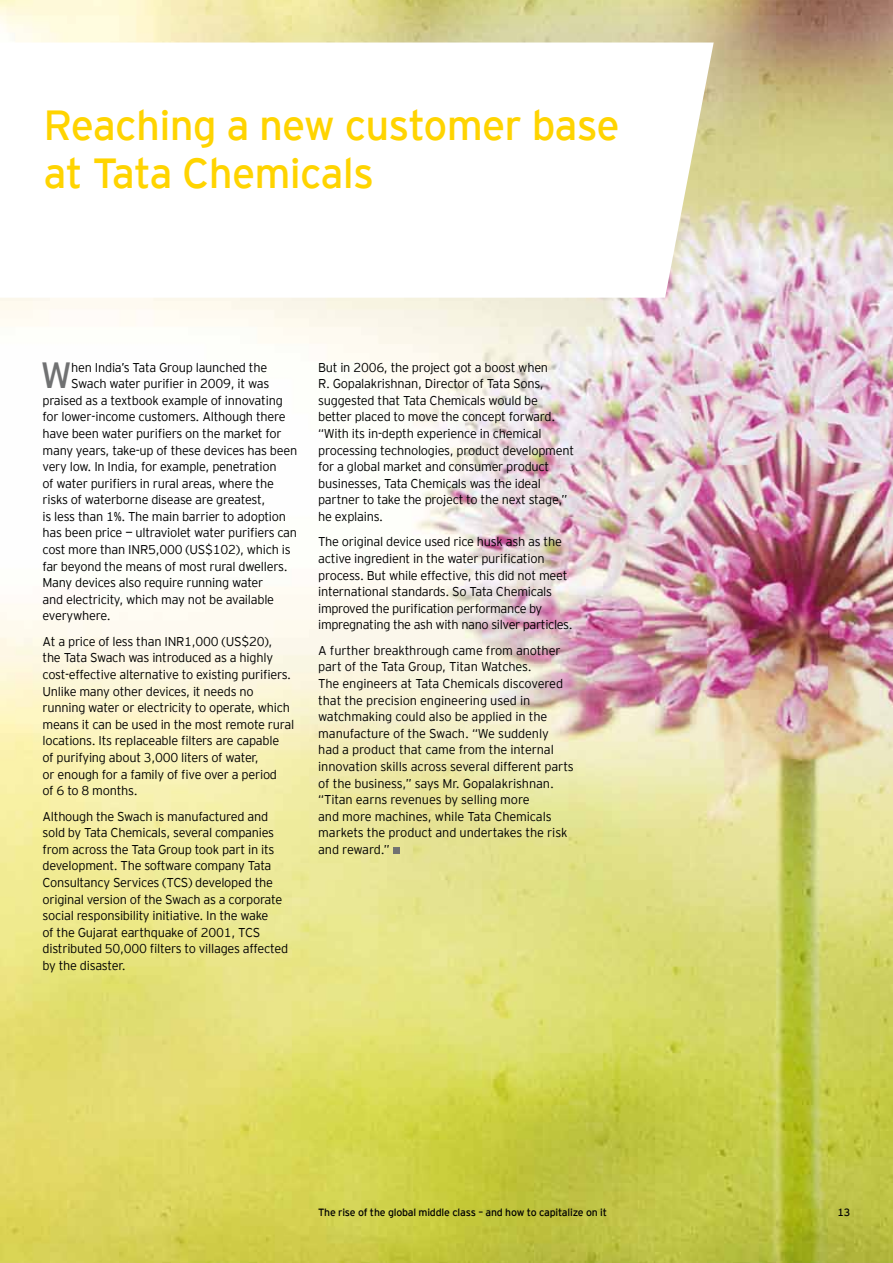
<style>
.page{position:relative;width:893px;height:1263px;background:#fff}
.page>*{position:absolute;margin:0;border:0;box-sizing:border-box;transform-origin:0 0}
.t1{font:42px/48px "EY Interstate";letter-spacing:-.02em;color:#ffd400}
.t2{font:300 36.45px "EY Interstate";color:#707172}
.t3{font:300 12.75px/16.5px "EY Interstate";letter-spacing:-.02em;color:#000}
.t4{font:10.5px "EY Interstate";letter-spacing:-.02em;color:#000}
</style>
<div class="page">
<img style="left:0;top:0;width:893px;height:1263px">
<div style="left:393px;top:847px;width:7px;height:7px;background:#707172"></div>
<svg style="left:0;top:43px;width:714px;height:255px"></svg>
<h1 class="t1" style="left:44px;top:99px;width:578px">Reaching a new customer base at Tata Chemicals</h1>
<h2 class="t2" style="left:41px;top:349px;width:33px">W</h2>
<p class="t3" style="left:71px;top:358px;width:197px">hen India’s Tata Group launched the</p>
<p class="t3" style="left:71px;top:375px;width:200px">Swach water purifier in 2009, it was</p>
<p class="t3" style="left:43px;top:391px;width:242px">praised as a textbook example of innovating</p>
<p class="t3" style="left:43px;top:408px;width:245px">for lower-income customers. Although there</p>
<p class="t3" style="left:43px;top:424px;width:241px">have been water purifiers on the market for</p>
<p class="t3" style="left:43px;top:441px;width:256px">many years, take-up of these devices has been</p>
<p class="t3" style="left:43px;top:458px;width:236px">very low. In India, for example, penetration</p>
<p class="t3" style="left:43px;top:474px;width:233px">of water purifiers in rural areas, where the</p>
<p class="t3" style="left:43px;top:491px;width:224px">risks of waterborne disease are greatest,</p>
<p class="t3" style="left:43px;top:507px;width:245px">is less than 1%. The main barrier to adoption</p>
<p class="t3" style="left:43px;top:524px;width:256px">has been price — ultraviolet water purifiers can</p>
<p class="t3" style="left:43px;top:540px;width:250px">cost more than INR5,000 (US$102), which is</p>
<p class="t3" style="left:43px;top:557px;width:247px">far beyond the means of most rural dwellers.</p>
<p class="t3" style="left:43px;top:574px;width:222px">Many devices also require running water</p>
<p class="t3" style="left:43px;top:590px;width:233px">and electricity, which may not be available</p>
<p class="t3" style="left:43px;top:607px;width:70px">everywhere.</p>
<p class="t3" style="left:43px;top:632px;width:253px">At a price of less than INR1,000 (US$20),<br>the Tata Swach was introduced as a highly cost-effective alternative to existing purifiers.<br>Unlike many other devices, it needs no running water or electricity to operate, which means it can be used in the most remote rural locations. Its replaceable filters are capable<br>of purifying about 3,000 liters of water,<br>or enough for a family of five over a period<br>of 6 to 8 months.</p>
<p class="t3" style="left:43px;top:807px;width:247px">Although the Swach is manufactured and sold by Tata Chemicals, several companies from across the Tata Group took part in its development. The software company Tata Consultancy Services (TCS) developed the original version of the Swach as a corporate social responsibility initiative. In the wake<br>of the Gujarat earthquake of 2001, TCS distributed 50,000 filters to villages affected by the disaster.</p>
<p class="t3" style="left:318px;top:358px;width:257px">But in 2006, the project got a boost when<br>R. Gopalakrishnan, Director of Tata Sons, suggested that Tata Chemicals would be better placed to move the concept forward. “With its in-depth experience in chemical processing technologies, product development for a global market and consumer product businesses, Tata Chemicals was the ideal partner to take the project to the next stage,” he explains.</p>
<p class="t3" style="left:318px;top:533px;width:256px">The original device used rice husk ash as the active ingredient in the water purification process. But while effective, this did not meet international standards. So Tata Chemicals improved the purification performance by impregnating the ash with nano silver particles.</p>
<p class="t3" style="left:318px;top:641px;width:257px">A further breakthrough came from another part of the Tata Group, Titan Watches.<br>The engineers at Tata Chemicals discovered that the precision engineering used in watchmaking could also be applied in the manufacture of the Swach. “We suddenly<br>had a product that came from the internal innovation skills across several different parts of the business,” says Mr. Gopalakrishnan. “Titan earns revenues by selling more<br>and more machines, while Tata Chemicals markets the product and undertakes the risk and reward.”</p>
<p class="t4" style="left:318px;top:1205px;width:290px">The rise of the global middle class – and how to capitalize on it</p>
<p class="t4" style="left:838px;top:1205px;width:14px">13</p>
</div>
